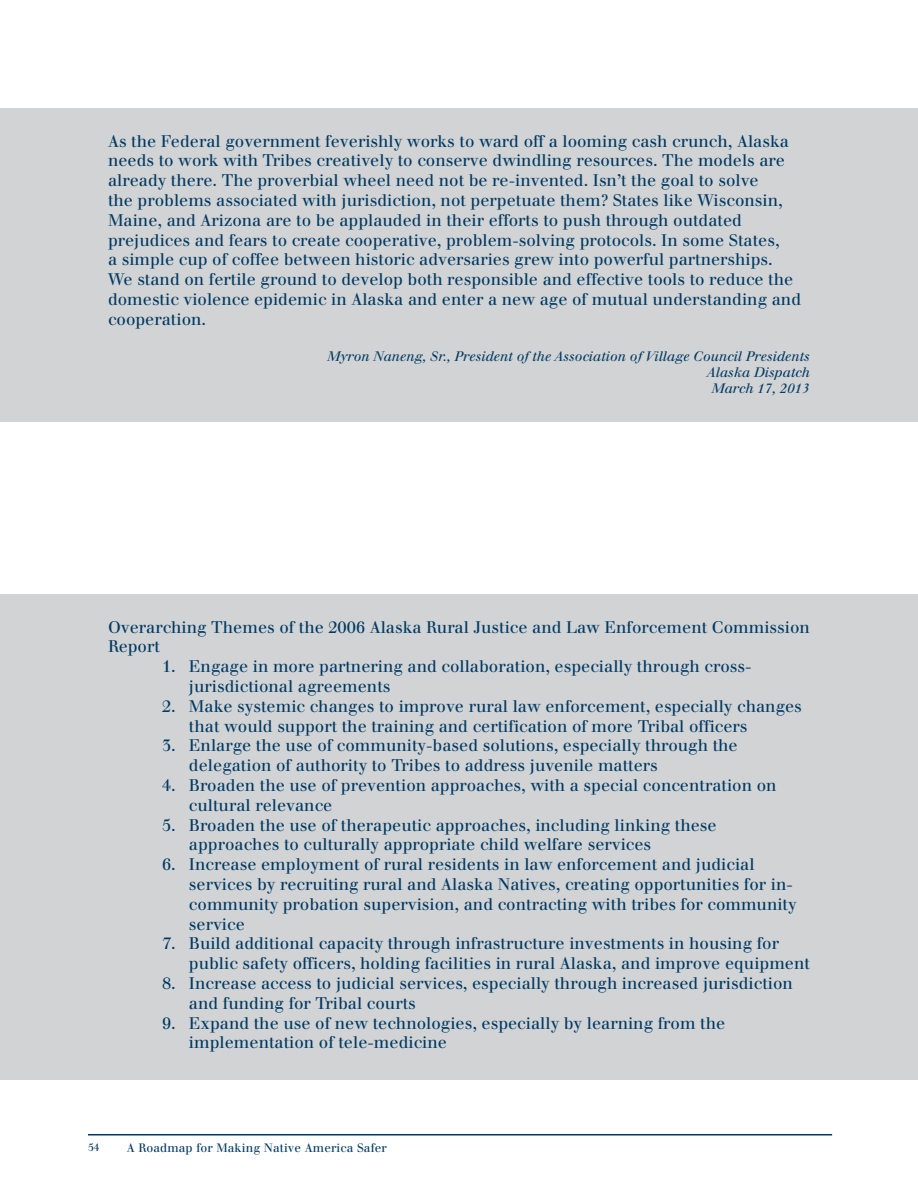
<style>
.page{position:relative;width:918px;height:1188px;background:#fff}
.page>*{position:absolute;margin:0;border:0;box-sizing:border-box;transform-origin:0 0}
.t1{font:16.5px/19.8px "Justus";color:#003963}
.t2{font:italic 13.5px/16.2px "Justus";color:#003963;text-align:right}
.t3{font:12px "Justus";letter-spacing:.01em;color:#003963}
.t4{font:10.5px "Justus";color:#003963}
</style>
<div class="page">
<div style="left:0;top:108px;width:918px;height:313px;background:#d1d3d4"></div>
<div style="left:0;top:594px;width:918px;height:486px;background:#d1d3d4"></div>
<hr style="left:88px;top:1134px;width:744px;height:2px;background:#003963">
<p class="t1" style="left:108px;top:131px;width:695px">As the Federal government feverishly works to ward off a looming cash crunch, Alaska needs to work with Tribes creatively to conserve dwindling resources. The models are already there. The proverbial wheel need not be re-invented. Isn’t the goal to solve<br>the problems associated with jurisdiction, not perpetuate them? States like Wisconsin, Maine, and Arizona are to be applauded in their efforts to push through outdated prejudices and fears to create cooperative, problem-solving protocols. In some States,<br>a simple cup of coffee between historic adversaries grew into powerful partnerships.<br>We stand on fertile ground to develop both responsible and effective tools to reduce the domestic violence epidemic in Alaska and enter a new age of mutual understanding and cooperation.</p>
<p class="t2" style="left:327px;top:348px;width:484px">Myron Naneng, Sr., President of the Association of Village Council Presidents<br>Alaska Dispatch<br>March 17, 2013</p>
<p class="t1" style="left:108px;top:617px;width:703px">Overarching Themes of the 2006 Alaska Rural Justice and Law Enforcement Commission<br>Report</p>
<p class="t1" style="left:189px;top:657px;width:564px;text-indent:-27px">1. Engage in more partnering and collaboration, especially through cross&shy;jurisdictional agreements</p>
<p class="t1" style="left:189px;top:696px;width:614px;text-indent:-27px">2. Make systemic changes to improve rural law enforcement, especially changes that would support the training and certification of more Tribal officers</p>
<p class="t1" style="left:189px;top:736px;width:550px;text-indent:-27px">3. Enlarge the use of community-based solutions, especially through the delegation of authority to Tribes to address juvenile matters</p>
<p class="t1" style="left:189px;top:775px;width:589px;text-indent:-27px">4. Broaden the use of prevention approaches, with a special concentration on cultural relevance</p>
<p class="t1" style="left:189px;top:815px;width:529px;text-indent:-27px">5. Broaden the use of therapeutic approaches, including linking these approaches to culturally appropriate child welfare services</p>
<p class="t1" style="left:189px;top:855px;width:609px;text-indent:-27px">6. Increase employment of rural residents in law enforcement and judicial services by recruiting rural and Alaska Natives, creating opportunities for in&shy;community probation supervision, and contracting with tribes for community service</p>
<p class="t1" style="left:189px;top:934px;width:623px;text-indent:-27px">7. Build additional capacity through infrastructure investments in housing for public safety officers, holding facilities in rural Alaska, and improve equipment</p>
<p class="t1" style="left:189px;top:973px;width:605px;text-indent:-27px">8. Increase access to judicial services, especially through increased jurisdiction and funding for Tribal courts</p>
<p class="t1" style="left:189px;top:1013px;width:538px;text-indent:-27px">9. Expand the use of new technologies, especially by learning from the implementation of tele-medicine</p>
<p class="t4" style="left:88px;top:1141px;width:13px">54</p>
<p class="t3" style="left:127px;top:1140px;width:262px">A Roadmap for Making Native America Safer</p>
</div>
